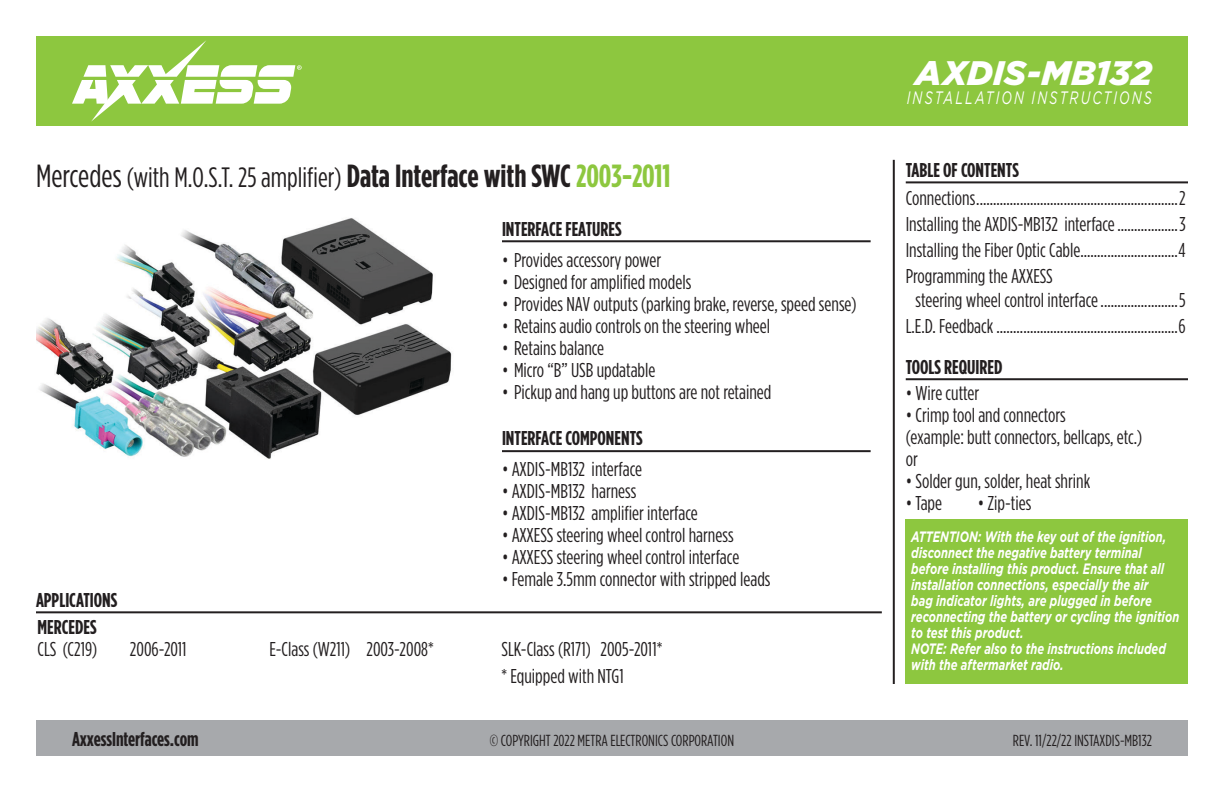
<style>
.page{position:relative;width:1224px;height:792px;background:#fff}
.page>*{position:absolute;margin:0;border:0;box-sizing:border-box;transform-origin:0 0}
.t1{font:italic 900 34px "Gotham";letter-spacing:.005em;color:#fff}
.t2{font:28px "Gotham Condensed";color:#231f20}
.t3{font:20px/26px "Gotham Condensed";color:#231f20}
.t4{font:700 20px/27px "Gotham Condensed";color:#231f20}
.t5{font:italic 18px "Gotham";letter-spacing:.165em;color:#fff;scale:.7 1}
.t6{font:16px "Gotham Condensed";color:#231f20}
.t7{font:italic 700 15px/16px "Gotham";color:#fff;scale:.74 1}
.s1{font-size:32px}
.s2{font-weight:700;font-size:32px}
.s3{font-weight:700;font-size:32px;color:#8dc73f}
</style>
<div class="page">
<div style="left:36px;top:720px;width:1152px;height:36px;background:#a7a9ac"></div>
<hr style="left:893px;top:160px;width:2px;height:524px;background:#231f20">
<div style="left:36px;top:36px;width:1152px;height:90px;background:#8dc73f"></div>
<svg style="left:72px;top:40px;width:230px;height:82px"></svg>
<div style="left:906px;top:520px;width:282px;height:164px;background:#8dc73f"></div>
<hr style="left:906px;top:378px;width:282px;height:2px;background:#231f20">
<hr style="left:906px;top:181px;width:282px;height:2px;background:#231f20">
<hr style="left:502px;top:240px;width:369px;height:2px;background:#231f20">
<hr style="left:36px;top:611px;width:846px;height:2px;background:#231f20">
<hr style="left:502px;top:450px;width:369px;height:2px;background:#231f20">
<img style="left:36px;top:218px;width:416px;height:241px">
<h2 class="t2" style="left:36px;top:162px;width:636px"><span class="s1">Mercedes</span> (with M.O.S.T. 25 amplifier) <span class="s2">Data Interface with SWC</span> <span class="s3">2003-2011</span></h2>
<p class="t4" style="left:502px;top:215px;width:121px">INTERFACE FEATURES</p>
<p class="t3" style="left:502px;top:246px;width:161px">• Provides accessory power</p>
<p class="t3" style="left:502px;top:268px;width:191px">• Designed for amplified models</p>
<p class="t3" style="left:502px;top:290px;width:356px">• Provides NAV outputs (parking brake, reverse, speed sense)</p>
<p class="t3" style="left:502px;top:312px;width:270px">• Retains audio controls on the steering wheel</p>
<p class="t3" style="left:502px;top:334px;width:104px">• Retains balance</p>
<p class="t3" style="left:502px;top:356px;width:155px">• Micro “B” USB updatable</p>
<p class="t3" style="left:502px;top:378px;width:271px">• Pickup and hang up buttons are not retained</p>
<p class="t4" style="left:502px;top:424px;width:142px">INTERFACE COMPONENTS</p>
<p class="t3" style="left:502px;top:456px;width:142px">• AXDIS-MB132 interface</p>
<p class="t3" style="left:502px;top:478px;width:136px">• AXDIS-MB132 harness</p>
<p class="t3" style="left:502px;top:500px;width:197px">• AXDIS-MB132 amplifier interface</p>
<p class="t3" style="left:502px;top:522px;width:233px">• AXXESS steering wheel control harness</p>
<p class="t3" style="left:502px;top:544px;width:239px">• AXXESS steering wheel control interface</p>
<p class="t3" style="left:502px;top:566px;width:270px">• Female 3.5mm connector with stripped leads</p>
<p class="t4" style="left:36px;top:586px;width:83px">APPLICATIONS<br>MERCEDES</p>
<p class="t3" style="left:37px;top:635px;width:61px">CLS (C219)</p>
<p class="t3" style="left:130px;top:635px;width:58px">2006-2011</p>
<p class="t3" style="left:270px;top:635px;width:166px">E-Class (W211) 2003-2008*</p>
<p class="t3" style="left:502px;top:635px;width:162px">SLK-Class (R171) 2005-2011*</p>
<p class="t3" style="left:502px;top:663px;width:124px">* Equipped with NTG1</p>
<h1 class="t1" style="left:915px;top:53px;width:238px">AXDIS-MB132</h1>
<p class="t5" style="left:907px;top:88px;width:352px">INSTALLATION INSTRUCTIONS</p>
<p class="t4" style="left:906px;top:156px;width:115px">TABLE OF CONTENTS</p>
<p class="t3" style="left:906px;top:184px;width:282px;text-align:justify">Connections............................................................2<br>Installing the AXDIS-MB132 interface..................3<br>Installing the Fiber Optic Cable.............................4<br>Programming the AXXESS</p>
<p class="t3" style="left:906px;top:286px;width:282px;text-align:center">steering wheel control interface.......................5<br>L.E.D. Feedback......................................................6</p>
<p class="t4" style="left:906px;top:353px;width:98px">TOOLS REQUIRED</p>
<p class="t3" style="left:906px;top:379px;width:75px">• Wire cutter</p>
<p class="t3" style="left:906px;top:403px;width:238px;line-height:22px">• Crimp tool and connectors<br>(example: butt connectors, bellcaps, etc.) or</p>
<p class="t3" style="left:906px;top:467px;width:186px">• Solder gun, solder, heat shrink</p>
<p class="t3" style="left:906px;top:489px;width:38px">• Tape</p>
<p class="t3" style="left:978px;top:489px;width:55px">• Zip-ties</p>
<p class="t7" style="left:911px;top:529px;width:364px">ATTENTION: With the key out of the ignition, disconnect the negative battery terminal before installing this product. Ensure that all installation connections, especially the air<br>bag indicator lights, are plugged in before reconnecting the battery or cycling the ignition to test this product.<br>NOTE: Refer also to the instructions included with the aftermarket radio.</p>
<p class="t4" style="left:72px;top:725px;width:128px">AxxessInterfaces.com</p>
<p class="t6" style="left:490px;top:732px;width:246px">© COPYRIGHT 2022 METRA ELECTRONICS CORPORATION</p>
<p class="t6" style="left:1013px;top:732px;width:141px">REV. 11/22/22 INSTAXDIS-MB132</p>
</div>
